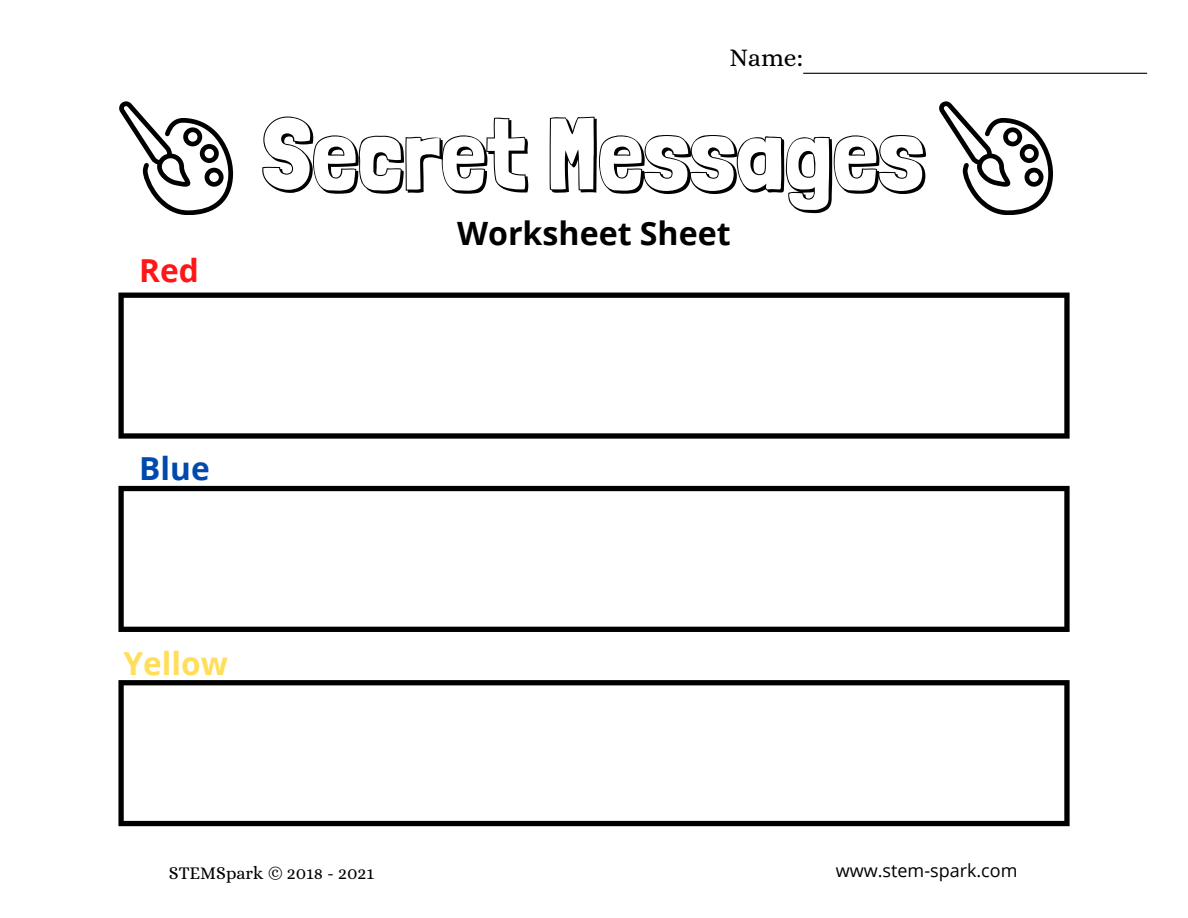
<style>
.page{position:relative;width:1188px;height:918px;background:#fff}
.page>*{position:absolute;margin:0;border:0;box-sizing:border-box;transform-origin:0 0}
.t1{font:102.6px "Londrina Shadow";color:#000}
.t2{font:700 32.1px "Open Sans";color:#000}
.t3{font:700 31.65px "Open Sans";color:#ffde59}
.t4{font:700 31.65px "Open Sans";color:#004aad}
.t5{font:700 31.65px "Open Sans";color:#ff1616}
.t6{font:25.5px "Alice";color:#000}
.t7{font:18px "Alice";color:#000}
.t8{font:18px "Open Sans";color:#000}
</style>
<div class="page">
<svg style="left:118px;top:293px;width:952px;height:146px"></svg>
<svg style="left:118px;top:486px;width:952px;height:146px"></svg>
<svg style="left:118px;top:680px;width:952px;height:146px"></svg>
<svg style="left:119px;top:101px;width:114px;height:114px"></svg>
<svg style="left:939px;top:101px;width:114px;height:114px"></svg>
<hr style="left:804px;top:73px;width:343px;height:1px;background:#000">
<p class="t6" style="left:730px;top:43px;width:75px">Name:</p>
<p class="t5" style="left:139px;top:249px;width:61px">Red</p>
<p class="t1" style="left:262px;top:92px;width:664px">Secret Messages</p>
<p class="t2" style="left:457px;top:211px;width:275px">Worksheet Sheet</p>
<p class="t4" style="left:139px;top:446px;width:72px">Blue</p>
<p class="t3" style="left:123px;top:641px;width:106px">Yellow</p>
<p class="t7" style="left:169px;top:863px;width:207px">STEMSpark © 2018 - 2021</p>
<p class="t8" style="left:836px;top:858px;width:183px">www.stem-spark.com</p>
</div>
